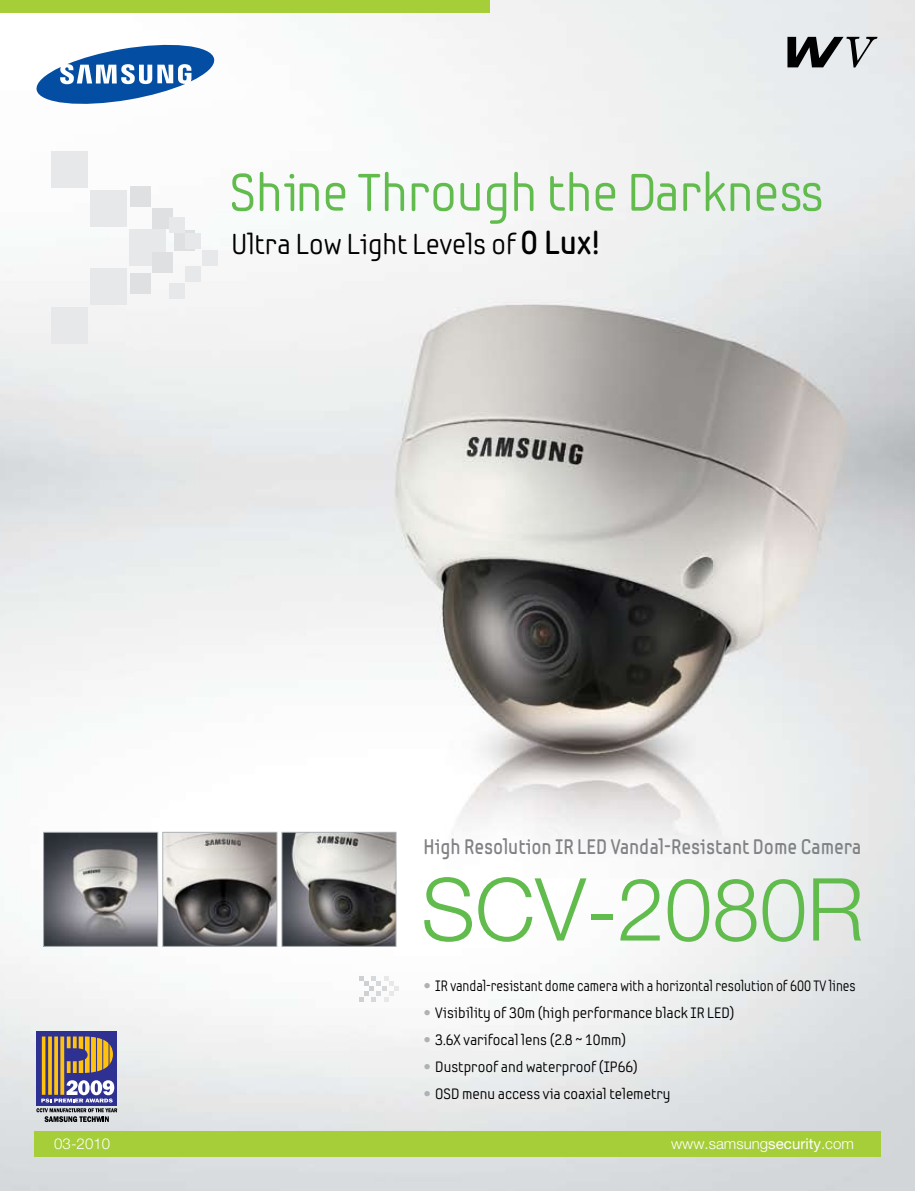
<style>
.page{position:relative;width:915px;height:1191px;background:#fff}
.page>*{position:absolute;margin:0;border:0;box-sizing:border-box;transform-origin:0 0}
.t1{font:300 87px "Helvetica Neue";color:#61bc4d}
.t2{font:52.5px "Samsung Imagination";color:#61bc4d}
.t3{font:28.5px "Samsung Imagination";color:#000}
.t4{font:700 21px "Samsung Imagination";color:#808285;scale:.92 1}
.t5{font:15px "Samsung Imagination";color:#000}
.t6{font:15px "Samsung Imagination";color:#000;scale:.9 1}
.t7{font:300 15px "Helvetica Neue";letter-spacing:.005em;color:#fff}
.s1{font-weight:700;font-size:33px}
.s2{font-family:"Helvetica Neue";font-weight:300;color:#adb2b6}
.s3{font-weight:400}
</style>
<div class="page">
<img style="left:0;top:0;width:913px;height:1191px">
<div style="left:0;top:0;width:489px;height:13px;background:#a6ce39"></div>
<svg style="left:359px;top:976px;width:40px;height:25px"></svg>
<div style="left:52px;top:152px;width:36px;height:36px;background:#e6e8e9"></div>
<div style="left:90px;top:191px;width:36px;height:36px;background:#e6e8e9"></div>
<div style="left:129px;top:230px;width:36px;height:36px;background:#e6e8e9"></div>
<div style="left:90px;top:268px;width:36px;height:36px;background:#e6e8e9"></div>
<div style="left:52px;top:307px;width:36px;height:36px;background:#e6e8e9"></div>
<div style="left:130px;top:186px;width:20px;height:20px;background:#dee0e2"></div>
<div style="left:152px;top:208px;width:20px;height:20px;background:#dee0e2"></div>
<div style="left:174px;top:230px;width:20px;height:20px;background:#dee0e2"></div>
<div style="left:152px;top:252px;width:20px;height:20px;background:#dee0e2"></div>
<div style="left:130px;top:274px;width:20px;height:20px;background:#dee0e2"></div>
<div style="left:169px;top:217px;width:15px;height:15px;background:#e6e8e9"></div>
<div style="left:185px;top:234px;width:16px;height:15px;background:#e6e8e9"></div>
<div style="left:202px;top:250px;width:15px;height:15px;background:#e6e8e9"></div>
<div style="left:185px;top:266px;width:16px;height:16px;background:#e6e8e9"></div>
<div style="left:169px;top:283px;width:15px;height:15px;background:#e6e8e9"></div>
<div style="left:34px;top:1131px;width:846px;height:26px;background:#a6ce39"></div>
<svg style="left:787px;top:37px;width:90px;height:30px;background:#838687"></svg>
<div style="left:36px;top:1031px;width:81px;height:75px;background:#2e3192"></div>
<svg style="left:41px;top:1036px;width:73px;height:66px"></svg>
<svg style="left:36px;top:1108px;width:81px;height:14px"></svg>
<svg style="left:35px;top:41px;width:180px;height:67px"></svg>
<img style="left:45px;top:834px;width:111px;height:110px">
<div style="left:43px;top:832px;width:115px;height:114px;border:1px solid #adb2b6"></div>
<img style="left:164px;top:834px;width:111px;height:110px">
<div style="left:162px;top:832px;width:115px;height:114px;border:1px solid #adb2b6"></div>
<img style="left:283px;top:834px;width:111px;height:110px">
<div style="left:281px;top:832px;width:115px;height:114px;border:1px solid #adb2b6"></div>
<h2 class="t2" style="left:229px;top:161px;width:596px">Shine Through the Darkness</h2>
<h3 class="t3" style="left:231px;top:227px;width:370px">Ultra Low Light Levels of <span class="s1">0 Lux!</span></h3>
<h3 class="t4" style="left:423px;top:834px;width:477px">High Resolution IR LED Vandal-Resistant Dome Camera</h3>
<h1 class="t1" style="left:421px;top:856px;width:444px">SCV-2080R</h1>
<p class="t6" style="left:423px;top:976px;width:481px"><span class="s2">•</span> IR vandal-resistant dome camera with a horizontal resolution of 600 TV lines</p>
<p class="t5" style="left:423px;top:1003px;width:312px"><span class="s2">•</span> Visibility of 30m (high performance black IR LED)</p>
<p class="t5" style="left:423px;top:1030px;width:204px"><span class="s2">•</span> 3.6X varifocal lens (2.8 ~ 10mm)</p>
<p class="t5" style="left:423px;top:1057px;width:216px"><span class="s2">•</span> Dustproof and waterproof (IP66)</p>
<p class="t5" style="left:423px;top:1084px;width:248px"><span class="s2">•</span> OSD menu access via coaxial telemetry</p>
<p class="t7" style="left:54px;top:1134px;width:57px">03-2010</p>
<p class="t7" style="left:670px;top:1134px;width:184px">www.samsung<span class="s3">security</span>.com</p>
</div>
